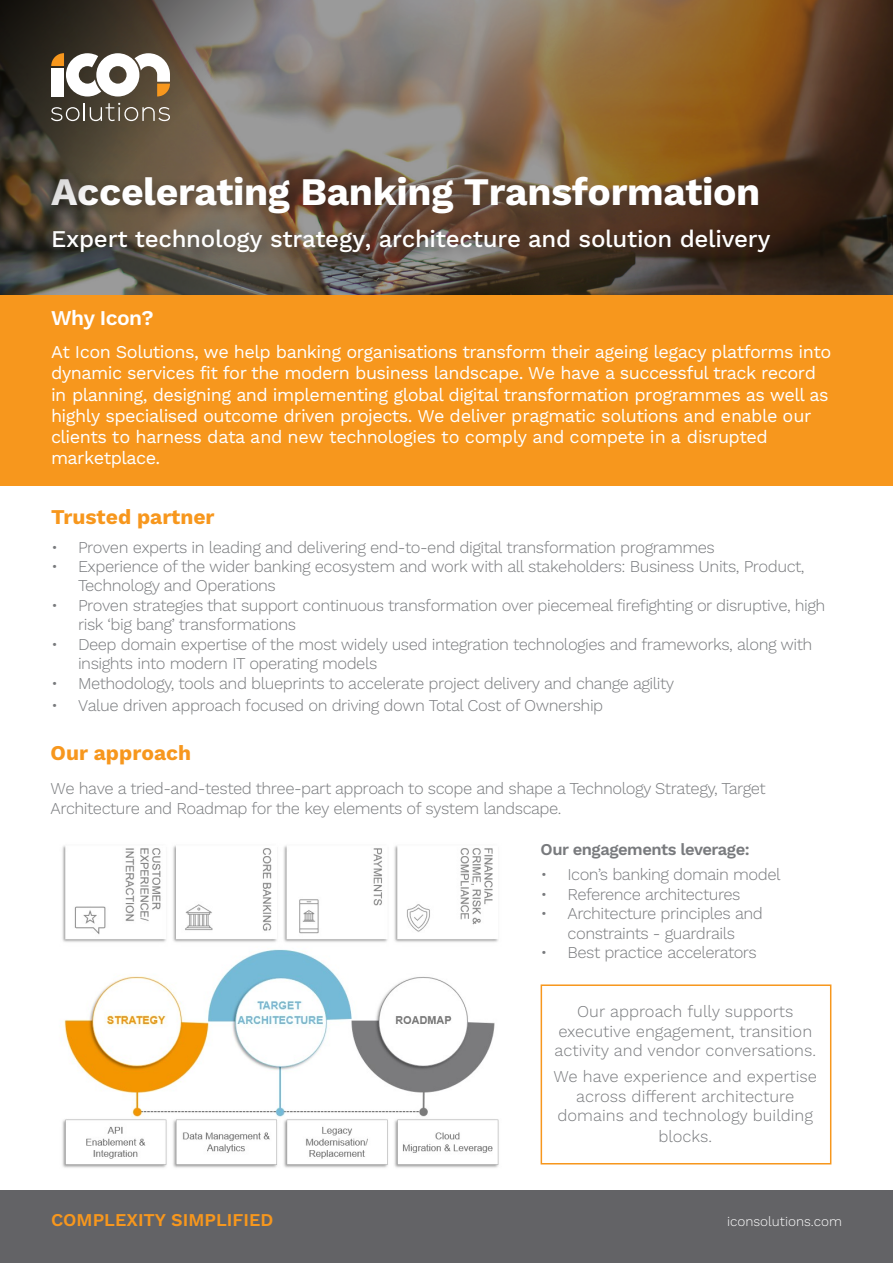
<style>
.page{position:relative;width:893px;height:1263px;background:#fff}
.page>*{position:absolute;margin:0;border:0;box-sizing:border-box;transform-origin:0 0}
.t1{font:700 39px "Work Sans";letter-spacing:-.01em;color:#fff}
.t2{font:500 24px "Work Sans";letter-spacing:-.01em;color:#fff}
.Body_Header{font:700 21px "Work Sans";color:#f7971d}
.Stand_First{font:700 21px "Work Sans";color:#f7971d}
.t3{font:600 21px "Work Sans";letter-spacing:-.03em;color:#fff}
.t4{font:18px/21.1px "Work Sans";letter-spacing:-.03em;color:#fff}
.Body{font:600 18px "Work Sans";color:#f7971d}
.Stand_First-2{font:300 16.5px/19px "Work Sans";letter-spacing:-.03em;color:#787a7d}
.Stand_First-3{font:300 16.5px/19.5px "Work Sans";color:#787a7d;text-align:center}
.Stand_First-4{font:600 16.5px "Work Sans";letter-spacing:-.03em;color:#787a7d}
.Body-2{font:300 13.5px "Work Sans";color:#fff}
</style>
<div class="page">
<div style="left:541px;top:984px;width:290px;height:180px;background:#fff;border:2px solid #f7971d"></div>
<svg style="left:306px;top:0;width:587px;height:296px;background:#755d41"></svg>
<div style="left:0;top:296px;width:893px;height:190px;background:#f7971d"></div>
<div style="left:0;top:1191px;width:893px;height:72px;background:#636366"></div>
<div style="left:48px;top:170px;width:755px;height:96px;background:#231f20;opacity:.4"></div>
<svg style="left:0;top:0;width:306px;height:296px;background:#5e5549"></svg>
<svg style="left:51px;top:53px;width:120px;height:68px"></svg>
<img style="left:62px;top:845px;width:437px;height:323px">
<p class="t1" style="left:51px;top:169px;width:711px">Accelerating Banking Transformation</p>
<p class="t2" style="left:51px;top:225px;width:721px">Expert technology strategy, architecture and solution delivery</p>
<p class="t3" style="left:51px;top:305px;width:104px">Why Icon?</p>
<p class="t4" style="left:51px;top:342px;width:782px">At Icon Solutions, we help banking organisations transform their ageing legacy platforms into dynamic services fit for the modern business landscape. We have a successful track record in planning, designing and implementing global digital transformation programmes as well as highly specialised outcome driven projects. We deliver pragmatic solutions and enable our clients to harness data and new technologies to comply and compete in a disrupted marketplace.</p>
<p class="Body_Header" style="left:51px;top:505px;width:165px">Trusted partner</p>
<p class="Stand_First-2" style="left:51px;top:538px;width:665px">• Proven experts in leading and delivering end-to-end digital transformation programmes</p>
<p class="Stand_First-2" style="left:78px;top:558px;width:728px;text-indent:-27px">• Experience of the wider banking ecosystem and work with all stakeholders: Business Units, Product,<br>Technology and Operations</p>
<p class="Stand_First-2" style="left:78px;top:597px;width:749px;text-indent:-27px">• Proven strategies that support continuous transformation over piecemeal firefighting or disruptive, high risk ‘big bang’ transformations</p>
<p class="Stand_First-2" style="left:78px;top:636px;width:736px;text-indent:-27px">• Deep domain expertise of the most widely used integration technologies and frameworks, along with insights into modern IT operating models</p>
<p class="Stand_First-2" style="left:51px;top:674px;width:625px">• Methodology, tools and blueprints to accelerate project delivery and change agility</p>
<p class="Stand_First-2" style="left:51px;top:697px;width:554px">• Value driven approach focused on driving down Total Cost of Ownership</p>
<p class="Stand_First" style="left:51px;top:740px;width:142px">Our approach</p>
<p class="Stand_First-2" style="left:51px;top:779px;width:717px;line-height:19.5px">We have a tried-and-tested three-part approach to scope and shape a Technology Strategy, Target<br>Architecture and Roadmap for the key elements of system landscape.</p>
<p class="Stand_First-4" style="left:541px;top:839px;width:211px">Our engagements leverage:</p>
<p class="Stand_First-2" style="left:541px;top:866px;width:241px">• Icon’s banking domain model</p>
<p class="Stand_First-2" style="left:541px;top:885px;width:201px">• Reference architectures</p>
<p class="Stand_First-2" style="left:541px;top:905px;width:224px;line-height:19.5px;text-align:center">• Architecture principles and constraints - guardrails</p>
<p class="Stand_First-2" style="left:541px;top:944px;width:218px">• Best practice accelerators</p>
<p class="Stand_First-3" style="left:555px;top:1002px;width:263px">Our approach fully supports executive engagement, transition activity and vendor conversations.</p>
<p class="Stand_First-3" style="left:553px;top:1067px;width:265px">We have experience and expertise across different architecture domains and technology building</p>
<p class="Stand_First-2" style="left:658px;top:1128px;width:55px">blocks.</p>
<p class="Body" style="left:51px;top:1209px;width:224px">COMPLEXITY SIMPLIFIED</p>
<p class="Body-2" style="left:727px;top:1213px;width:116px">iconsolutions.com</p>
</div>
